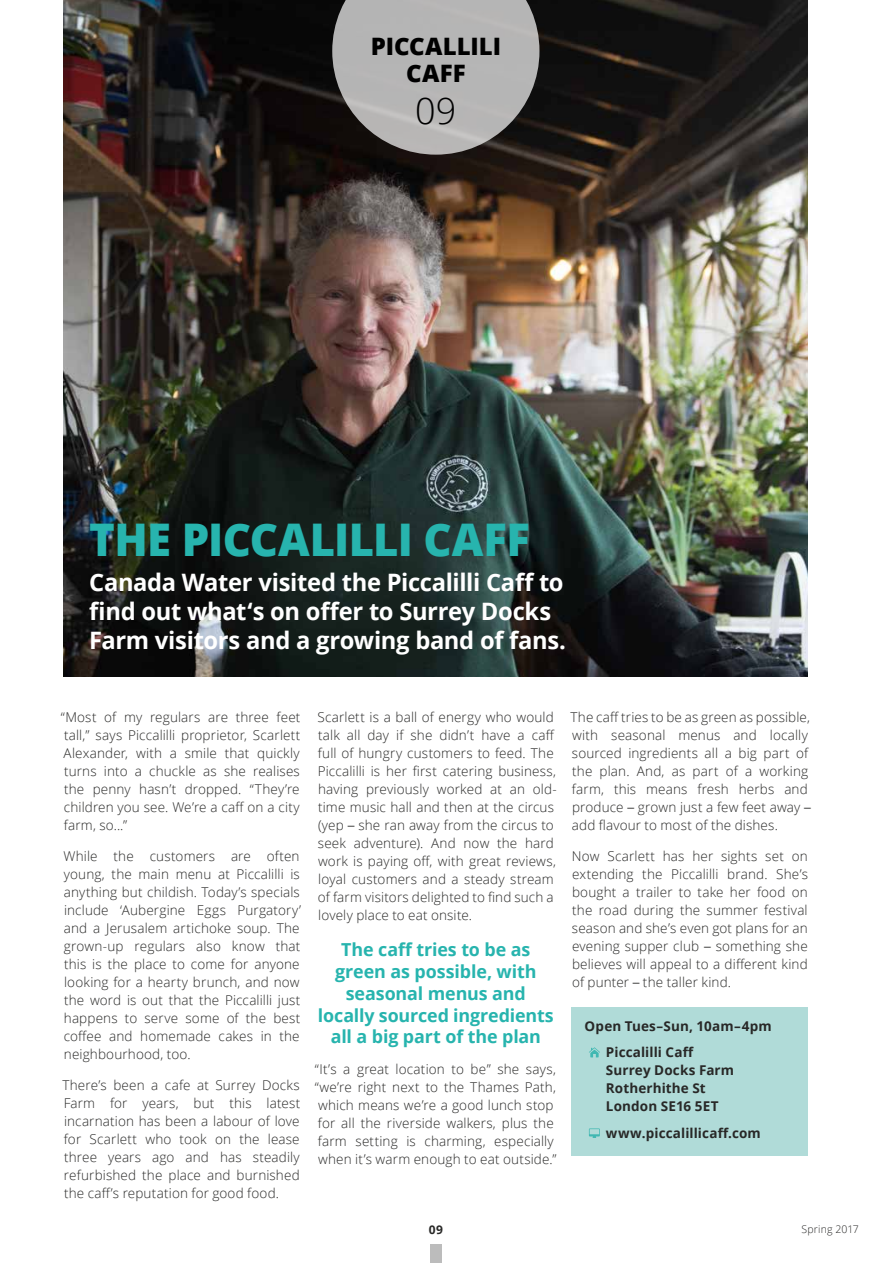
<style>
.page{position:relative;width:893px;height:1263px;background:#fff}
.page>*{position:absolute;margin:0;border:0;box-sizing:border-box;transform-origin:0 0}
.t1{font:800 45px "Open Sans";letter-spacing:-.015em;color:#27b4ae}
.t2{font:300 36px "Open Sans";color:#000}
.t3{font:700 24px/28.8px "Open Sans";letter-spacing:-.015em;color:#fff}
.t4{font:800 24px/27px "Open Sans";color:#000;text-align:center}
.t5{font:700 17.85px/21.9px "Open Sans";letter-spacing:-.005em;color:#27b4ae;text-align:center}
.t6{font:300 13.5px/18px "Open Sans";letter-spacing:.01em;color:#282827;text-align:justify}
.t7{font:700 13.5px/18px "Open Sans";letter-spacing:.01em;color:#282827}
.t8{font:700 12px "Open Sans";color:#282827}
.t9{font:300 10.5px "Open Sans";letter-spacing:.015em;color:#282827}
.s1{font-family:"Helvetica Neue"}
</style>
<div class="page">
<img style="left:64px;top:0;width:744px;height:677px">
<div style="left:572px;top:1008px;width:236px;height:148px;background:#b0dbd8"></div>
<svg style="left:589px;top:1047px;width:11px;height:10px"></svg>
<svg style="left:589px;top:1128px;width:11px;height:10px"></svg>
<div style="left:430px;top:1245px;width:11px;height:18px;background:#bcbcbc"></div>
<svg style="left:332px;top:0;width:207px;height:155px"></svg>
<h3 class="t4" style="left:371px;top:31px;width:132px">PICCALLILI<br>CAFF</h3>
<h2 class="t2" style="left:415px;top:86px;width:43px">09</h2>
<h1 class="t1" style="left:89px;top:506px;width:442px">THE PICCALILLI CAFF</h1>
<h3 class="t3" style="left:89px;top:567px;width:478px">Canada Water visited the Piccalilli Caff to find out what‘s on offer to Surrey Docks<br>Farm visitors and a growing band of fans.</h3>
<p class="t6" style="left:61px;top:708px;width:241px">“Most of my regulars are three feet tall,” says Piccalilli proprietor, Scarlett Alexander, with a smile that quickly turns into a chuckle as she realises the penny hasn’t dropped. “They’re children you see. We’re a caff on a city farm, so...”</p>
<p class="t6" style="left:64px;top:847px;width:239px">While the customers are often young, the main menu at Piccalilli is anything but childish. Today’s specials include ‘Aubergine Eggs Purgatory’ and a Jerusalem artichoke soup. The grown-up regulars also know that this is the place to come for anyone looking for a hearty brunch, and now the word is out that the Piccalilli just happens to serve some of the best coffee and homemade cakes in the neighbourhood, too.</p>
<p class="t6" style="left:62px;top:1075px;width:240px">There’s been a cafe at Surrey Docks Farm for years, but this latest incarnation has been a labour of love for Scarlett who took on the lease three years ago and has steadily refurbished the place and burnished the caff’s reputation for good food.</p>
<p class="t6" style="left:317px;top:708px;width:241px;text-align:left">Scarlett is a ball of energy who would talk all day if she didn’t have a caff full of hungry customers to feed. The Piccalilli is her first catering business, having previously worked at an old&shy;time music hall and then at the circus (yep <span class="s1">–</span> she ran away from the circus to seek adventure). And now the hard work is paying off, with great reviews, loyal customers and a steady stream of farm visitors delighted to find such a lovely place to eat onsite.</p>
<h3 class="t5" style="left:318px;top:938px;width:238px">The caff tries to be as green as possible, with seasonal menus and locally sourced ingredients all a big part of the plan</h3>
<p class="t6" style="left:315px;top:1059px;width:243px;text-align:left">“It’s a great location to be” she says, “we’re right next to the Thames Path, which means we’re a good lunch stop for all the riverside walkers, plus the farm setting is charming, especially when it’s warm enough to eat outside.”</p>
<p class="t6" style="left:570px;top:708px;width:242px;text-align:left">The caff tries to be as green as possible, with seasonal menus and locally sourced ingredients all a big part of the plan. And, as part of a working farm, this means fresh herbs and produce <span class="s1">–</span> grown just a few feet away <span class="s1">– </span>add flavour to most of the dishes.</p>
<p class="t6" style="left:572px;top:846px;width:238px">Now Scarlett has her sights set on extending the Piccalilli brand. She’s bought a trailer to take her food on the road during the summer festival season and she’s even got plans for an evening supper club <span class="s1">–</span> something she believes will appeal to a different kind of punter <span class="s1">–</span> the taller kind.</p>
<p class="t7" style="left:606px;top:1012px;width:167px;line-height:26.5px;text-indent:-21px">Open Tues–Sun, 10am–4pm<br>Piccalilli Caff</p>
<p class="t7" style="left:606px;top:1061px;width:130px">Surrey Docks Farm<br>Rotherhithe St<br>London SE16 5ET</p>
<p class="t7" style="left:606px;top:1124px;width:156px">www.piccalillicaff.com</p>
<p class="t8" style="left:429px;top:1221px;width:16px">09</p>
<p class="t9" style="left:801px;top:1221px;width:59px">Spring 2017</p>
</div>
